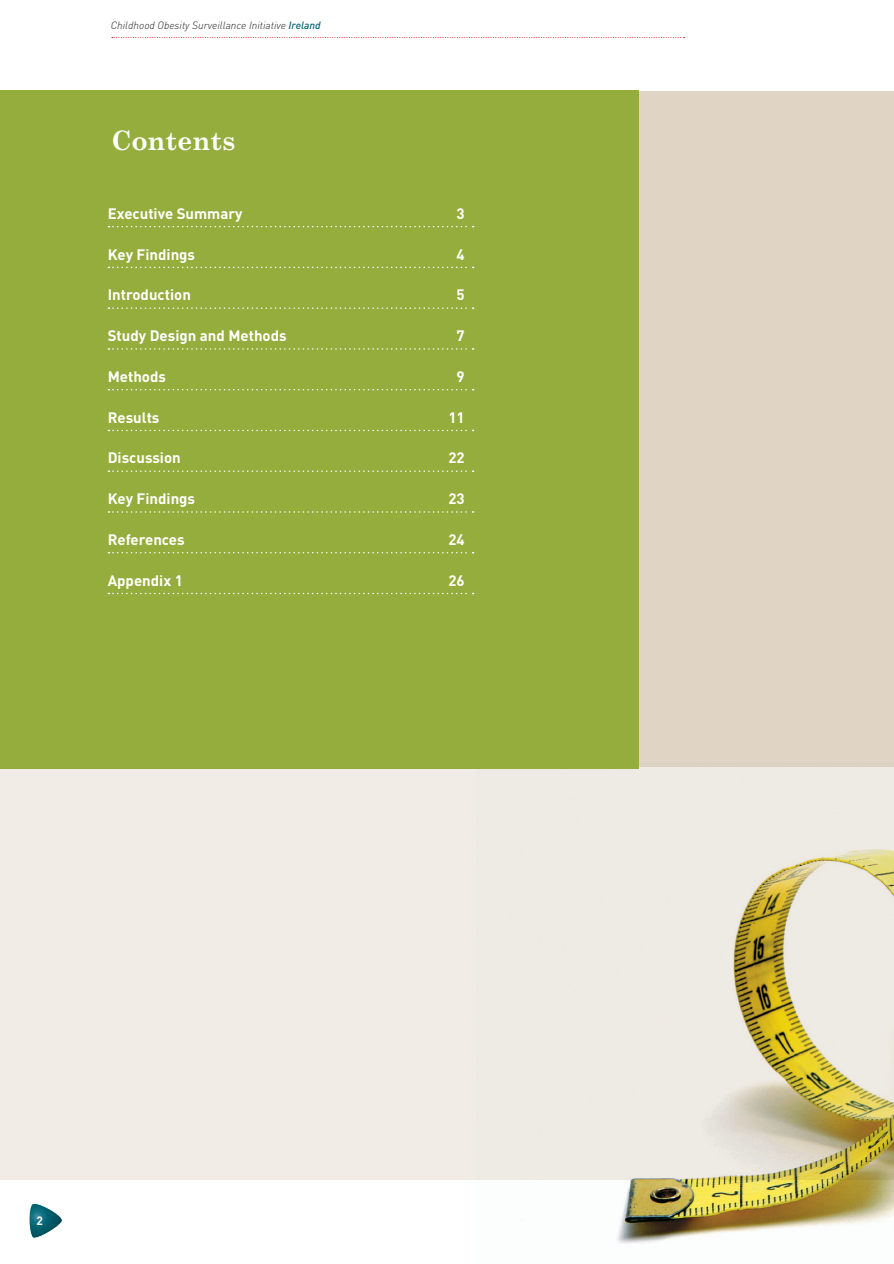
<style>
.page{position:relative;width:894px;height:1264px;background:#fff}
.page>*{position:absolute;margin:0;border:0;box-sizing:border-box;transform-origin:0 0}
.main_head{font:700 27px "M Century Schoolbook";color:#fff}
.main_head-2{font:700 15px "DIN";color:#fff}
.t1{font:700 12px "DIN";color:#fff}
.t2{font:italic 300 10.5px "DIN";color:#231f20}
.s1{font-weight:500;color:#016474}
</style>
<div class="page">
<div style="left:0;top:91px;width:894px;height:1088px;background:#f1ece5"></div>
<svg style="left:112px;top:37px;width:572px;height:1px"></svg>
<svg style="left:29px;top:1203px;width:34px;height:36px"></svg>
<div style="left:1px;top:91px;width:893px;height:676px;background:#e0d4c5"></div>
<img style="left:477px;top:768px;width:417px;height:476px">
<div style="left:0;top:90px;width:639px;height:678px;background:#95ad3c"></div>
<svg style="left:108px;top:226px;width:366px;height:1px"></svg>
<svg style="left:108px;top:267px;width:366px;height:1px"></svg>
<svg style="left:108px;top:307px;width:366px;height:2px"></svg>
<svg style="left:108px;top:348px;width:366px;height:2px"></svg>
<svg style="left:108px;top:389px;width:366px;height:1px"></svg>
<svg style="left:108px;top:430px;width:366px;height:1px"></svg>
<svg style="left:108px;top:470px;width:366px;height:2px"></svg>
<svg style="left:108px;top:511px;width:366px;height:2px"></svg>
<svg style="left:108px;top:552px;width:366px;height:1px"></svg>
<svg style="left:108px;top:593px;width:366px;height:1px"></svg>
<p class="t2" style="left:111px;top:18px;width:211px">Childhood Obesity Surveillance Initiative <span class="s1">Ireland</span></p>
<p class="main_head" style="left:112px;top:125px;width:125px">Contents</p>
<p class="main_head-2" style="left:108px;top:204px;width:137px">Executive Summary</p>
<p class="main_head-2" style="left:457px;top:204px;width:10px">3</p>
<p class="main_head-2" style="left:108px;top:244px;width:89px">Key Findings</p>
<p class="main_head-2" style="left:457px;top:244px;width:10px">4</p>
<p class="main_head-2" style="left:108px;top:285px;width:85px">Introduction</p>
<p class="main_head-2" style="left:457px;top:285px;width:10px">5</p>
<p class="main_head-2" style="left:108px;top:326px;width:180px">Study Design and Methods</p>
<p class="main_head-2" style="left:457px;top:326px;width:10px">7</p>
<p class="main_head-2" style="left:108px;top:367px;width:60px">Methods</p>
<p class="main_head-2" style="left:457px;top:367px;width:10px">9</p>
<p class="main_head-2" style="left:108px;top:407px;width:53px">Results</p>
<p class="main_head-2" style="left:448px;top:407px;width:18px">11</p>
<p class="main_head-2" style="left:108px;top:448px;width:75px">Discussion</p>
<p class="main_head-2" style="left:448px;top:448px;width:18px">22</p>
<p class="main_head-2" style="left:108px;top:489px;width:89px">Key Findings</p>
<p class="main_head-2" style="left:448px;top:489px;width:18px">23</p>
<p class="main_head-2" style="left:108px;top:530px;width:78px">References</p>
<p class="main_head-2" style="left:448px;top:530px;width:18px">24</p>
<p class="main_head-2" style="left:108px;top:570px;width:77px">Appendix 1</p>
<p class="main_head-2" style="left:448px;top:570px;width:18px">26</p>
<p class="t1" style="left:37px;top:1212px;width:8px">2</p>
</div>
